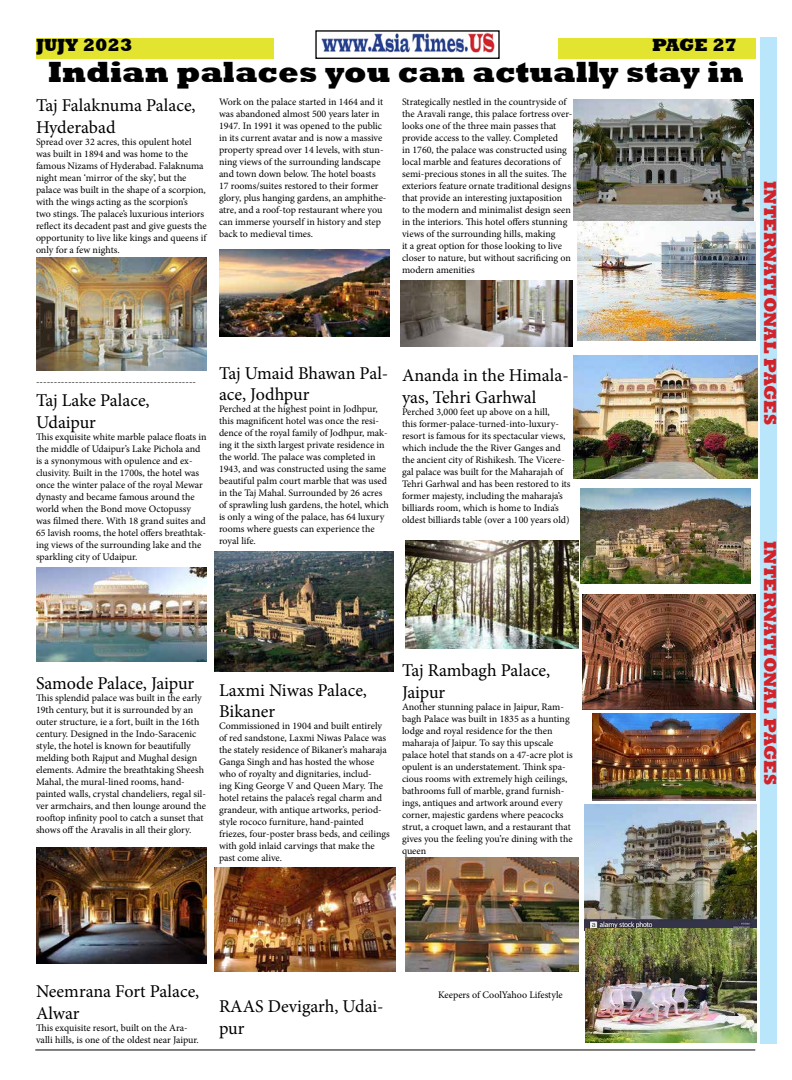
<style>
.page{position:relative;width:792px;height:1080px;background:#fff}
.page>*{position:absolute;margin:0;border:0;box-sizing:border-box;transform-origin:0 0}
.t1{font:800 30px "Rockwell";color:#000}
.t2{font:18px/21.6px "Minion Pro";color:#000}
.t3{font:800 18px "Rockwell";color:#d2232a}
.t4{font:800 18px "Rockwell";color:#000}
.t5{font:10px/12px "Minion Pro";color:#000}
</style>
<div class="page">
<div style="left:36px;top:39px;width:720px;height:20px;background:#e2e42f"></div>
<div style="left:274px;top:37px;width:284px;height:24px;background:#fff"></div>
<img style="left:321px;top:32px;width:174px;height:21px">
<div style="left:315px;top:30px;width:185px;height:29px;border:1px solid #000"></div>
<div style="left:760px;top:37px;width:17px;height:1007px;background:#b9e6fa"></div>
<hr style="left:35px;top:1049px;width:720px;height:1px;background:#000">
<img style="left:36px;top:847px;width:171px;height:116px">
<img style="left:219px;top:249px;width:171px;height:88px">
<img style="left:36px;top:258px;width:171px;height:112px">
<img style="left:36px;top:567px;width:171px;height:95px">
<img style="left:215px;top:552px;width:179px;height:119px">
<img style="left:215px;top:868px;width:181px;height:103px">
<img style="left:401px;top:281px;width:172px;height:65px">
<img style="left:406px;top:540px;width:173px;height:109px">
<img style="left:406px;top:858px;width:173px;height:113px">
<img style="left:573px;top:100px;width:180px;height:120px">
<img style="left:577px;top:221px;width:179px;height:119px">
<img style="left:573px;top:356px;width:185px;height:123px">
<img style="left:581px;top:488px;width:169px;height:95px">
<img style="left:583px;top:594px;width:172px;height:116px">
<img style="left:593px;top:714px;width:163px;height:87px">
<img style="left:584px;top:804px;width:173px;height:127px">
<img style="left:586px;top:929px;width:171px;height:114px">
<h2 class="t4" style="left:36px;top:35px;width:98px">JUJY 2023</h2>
<h2 class="t4" style="left:652px;top:35px;width:86px">PAGE 27</h2>
<h1 class="t1" style="left:48px;top:54px;width:697px">Indian palaces you can actually stay in</h1>
<h2 class="t2" style="left:36px;top:95px;width:161px">Taj Falaknuma Palace,<br>Hyderabad</h2>
<p class="t5" style="left:36px;top:135px;width:172px">Spread over 32 acres, this opulent hotel was built in 1894 and was home to the famous Nizams of Hyderabad. Falaknuma night mean ‘mirror of the sky’, but the palace was built in the shape of a scorpion, with the wings acting as the scorpion’s<br>two stings. The palace’s luxurious interiors reflect its decadent past and give guests the opportunity to live like kings and queens if only for a few nights.</p>
<p class="t5" style="left:402px;top:96px;width:172px">Strategically nestled in the countryside of the Aravali range, this palace fortress over&shy;looks one of the three main passes that provide access to the valley. Completed<br>in 1760, the palace was constructed using local marble and features decorations of semi-precious stones in all the suites. The exteriors feature ornate traditional designs that provide an interesting juxtaposition to the modern and minimalist design seen in the interiors. This hotel offers stunning views of the surrounding hills, making<br>it a great option for those looking to live closer to nature, but without sacrificing on modern amenities</p>
<p class="t5" style="left:219px;top:96px;width:169px">Work on the palace started in 1464 and it was abandoned almost 500 years later in 1947. In 1991 it was opened to the public in its current avatar and is now a massive property spread over 14 levels, with stun&shy;ning views of the surrounding landscape and town down below. The hotel boasts 17 rooms/suites restored to their former glory, plus hanging gardens, an amphithe&shy;atre, and a roof-top restaurant where you can immerse yourself in history and step back to medieval times.</p>
<p class="t5" style="left:36px;top:375px;width:162px">---------------------------------------------</p>
<h2 class="t2" style="left:36px;top:390px;width:115px">Taj Lake Palace,<br>Udaipur</h2>
<p class="t5" style="left:36px;top:431px;width:172px">This exquisite white marble palace floats in the middle of Udaipur’s Lake Pichola and is a synonymous with opulence and ex&shy;clusivity. Built in the 1700s, the hotel was once the winter palace of the royal Mewar dynasty and became famous around the world when the Bond move Octopussy was filmed there. With 18 grand suites and 65 lavish rooms, the hotel offers breathtak&shy;ing views of the surrounding lake and the sparkling city of Udaipur.</p>
<h2 class="t2" style="left:219px;top:362px;width:171px">Taj Umaid Bhawan Pal&shy;ace, Jodhpur</h2>
<p class="t5" style="left:219px;top:403px;width:171px">Perched at the highest point in Jodhpur, this magnificent hotel was once the resi&shy;dence of the royal family of Jodhpur, mak&shy;ing it the sixth largest private residence in the world. The palace was completed in 1943, and was constructed using the same beautiful palm court marble that was used in the Taj Mahal. Surrounded by 26 acres of sprawling lush gardens, the hotel, which is only a wing of the palace, has 64 luxury rooms where guests can experience the royal life.</p>
<h2 class="t2" style="left:402px;top:365px;width:168px">Ananda in the Himala&shy;yas, Tehri Garhwal</h2>
<p class="t5" style="left:402px;top:406px;width:170px">Perched 3,000 feet up above on a hill,<br>this former-palace-turned-into-luxury&shy;resort is famous for its spectacular views, which include the the River Ganges and the ancient city of Rishikesh. The Vicere&shy;gal palace was built for the Maharajah of Tehri Garhwal and has been restored to its former majesty, including the maharaja’s billiards room, which is home to India’s oldest billiards table (over a 100 years old)</p>
<h2 class="t2" style="left:36px;top:673px;width:160px">Samode Palace, Jaipur</h2>
<p class="t5" style="left:36px;top:692px;width:172px">This splendid palace was built in the early 19th century, but it is surrounded by an outer structure, ie a fort, built in the 16th century. Designed in the Indo-Saracenic style, the hotel is known for beautifully melding both Rajput and Mughal design elements. Admire the breathtaking Sheesh Mahal, the mural-lined rooms, hand&shy;painted walls, crystal chandeliers, regal sil&shy;ver armchairs, and then lounge around the rooftop infinity pool to catch a sunset that shows off the Aravalis in all their glory.</p>
<h2 class="t2" style="left:219px;top:679px;width:150px">Laxmi Niwas Palace,<br>Bikaner</h2>
<p class="t5" style="left:219px;top:720px;width:172px">Commissioned in 1904 and built entirely of red sandstone, Laxmi Niwas Palace was the stately residence of Bikaner’s maharaja Ganga Singh and has hosted the whose who of royalty and dignitaries, includ-<br>ing King George V and Queen Mary. The hotel retains the palace’s regal charm and grandeur, with antique artworks, period&shy;style rococo furniture, hand-painted friezes, four-poster brass beds, and ceilings with gold inlaid carvings that make the past come alive.</p>
<h2 class="t2" style="left:402px;top:660px;width:150px">Taj Rambagh Palace,<br>Jaipur</h2>
<p class="t5" style="left:402px;top:701px;width:172px">Another stunning palace in Jaipur, Ram&shy;bagh Palace was built in 1835 as a hunting lodge and royal residence for the then maharaja of Jaipur. To say this upscale palace hotel that stands on a 47-acre plot is opulent is an understatement. Think spa&shy;cious rooms with extremely high ceilings, bathrooms full of marble, grand furnish&shy;ings, antiques and artwork around every corner, majestic gardens where peacocks strut, a croquet lawn, and a restaurant that gives you the feeling you’re dining with the queen</p>
<h2 class="t3" style="left:780px;top:181px;width:245px;rotate:90deg">INTERNATIONAL PAGES</h2>
<h2 class="t3" style="left:780px;top:541px;width:245px;rotate:90deg">INTERNATIONAL PAGES</h2>
<h2 class="t2" style="left:36px;top:980px;width:165px">Neemrana Fort Palace,<br>Alwar</h2>
<p class="t5" style="left:36px;top:1021px;width:164px">This exquisite resort, built on the Ara&shy;valli hills, is one of the oldest near Jaipur.</p>
<h2 class="t2" style="left:219px;top:996px;width:166px">RAAS Devigarh, Udai&shy;pur</h2>
<p class="t5" style="left:438px;top:989px;width:126px">Keepers of CoolYahoo Lifestyle</p>
</div>
